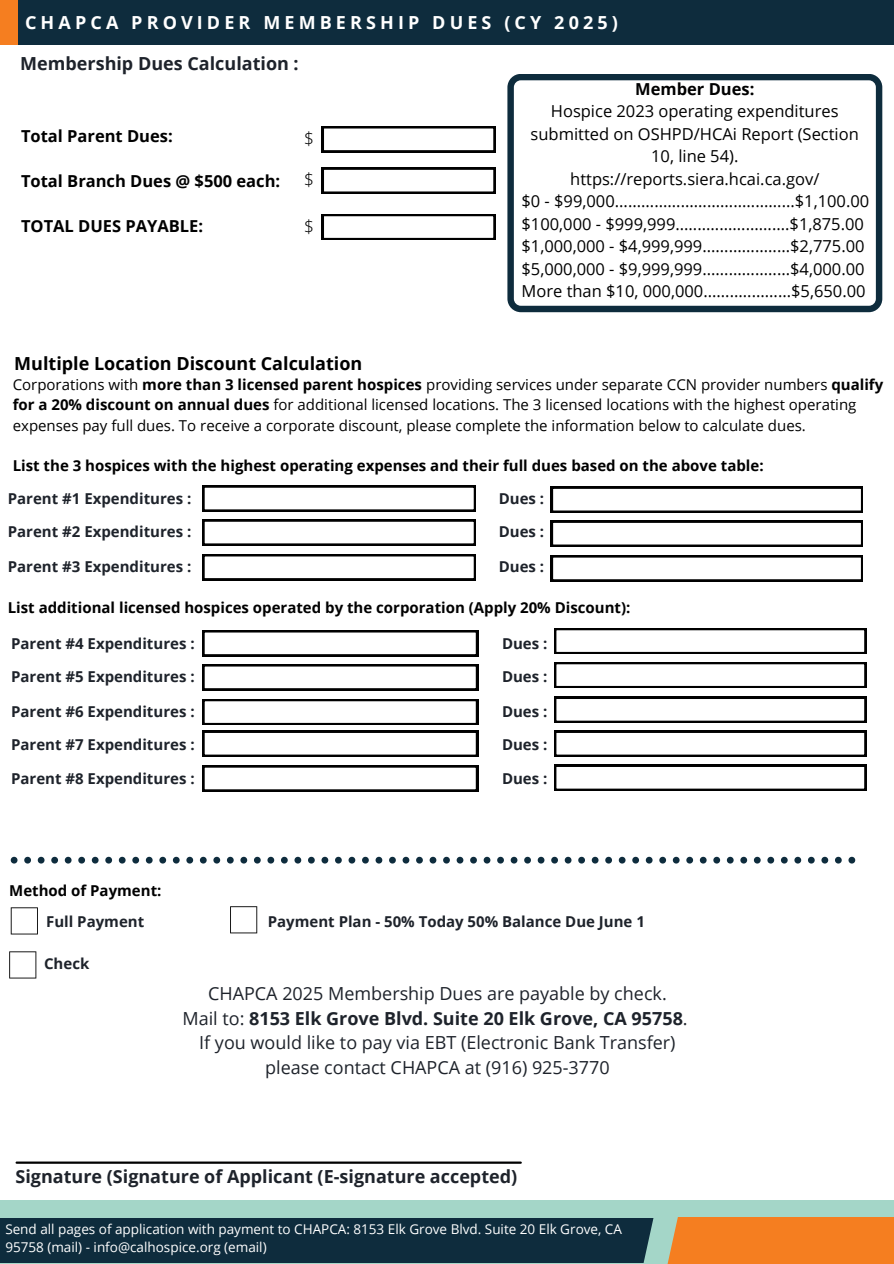
<style>
.page{position:relative;width:894px;height:1264px;background:#fff}
.page>*{position:absolute;margin:0;border:0;box-sizing:border-box;transform-origin:0 0}
.t1{font:18px/24.8px "Open Sans";color:#1e232b;text-align:center}
.t2{font:700 18px "Open Sans";color:#1e232b}
.t3{font:700 18px "Open Sans";letter-spacing:.23em;color:#fff}
.t4{font:700 18px "Open Sans";color:#000}
.t5{font:300 18px "Open Sans";color:#000}
.t6{font:16.5px/22.5px "Open Sans";color:#000;text-align:center}
.t7{font:700 16.5px "Open Sans";color:#000}
.t8{font:15px/20.2px "Open Sans";color:#000}
.t9{font:700 15px "Open Sans";color:#1e232b}
.t10{font:700 15px "Open Sans";color:#000}
.t11{font:13.5px/18px "Open Sans";color:#fff}
.s1{font-weight:700}
</style>
<div class="page">
<div style="left:0;top:1199px;width:893px;height:64px;background:#a4d6c8"></div>
<div style="left:0;top:1217px;width:659px;height:45px;background:#0e2c3d"></div>
<div style="left:655px;top:1217px;width:238px;height:46px;background:#f57e20"></div>
<svg style="left:626px;top:1199px;width:68px;height:64px"></svg>
<div style="left:0;top:0;width:893px;height:44px;background:#0e2c3d"></div>
<div style="left:0;top:0;width:18px;height:44px;background:#f57e20"></div>
<svg style="left:11px;top:856px;width:844px;height:7px"></svg>
<svg style="left:11px;top:907px;width:27px;height:27px"></svg>
<hr style="left:17px;top:1161px;width:503px;height:2px;background:#000">
<svg style="left:507px;top:74px;width:375px;height:238px"></svg>
<svg style="left:322px;top:126px;width:173px;height:26px"></svg>
<svg style="left:202px;top:485px;width:274px;height:26px"></svg>
<svg style="left:202px;top:519px;width:274px;height:26px"></svg>
<svg style="left:202px;top:554px;width:274px;height:26px"></svg>
<svg style="left:550px;top:486px;width:312px;height:26px"></svg>
<svg style="left:550px;top:520px;width:312px;height:26px"></svg>
<svg style="left:550px;top:555px;width:312px;height:26px"></svg>
<svg style="left:202px;top:630px;width:276px;height:26px"></svg>
<svg style="left:202px;top:664px;width:276px;height:26px"></svg>
<svg style="left:554px;top:628px;width:311px;height:26px"></svg>
<svg style="left:554px;top:662px;width:311px;height:26px"></svg>
<svg style="left:554px;top:696px;width:311px;height:26px"></svg>
<svg style="left:202px;top:699px;width:276px;height:57px"></svg>
<svg style="left:202px;top:765px;width:276px;height:26px"></svg>
<svg style="left:554px;top:730px;width:311px;height:26px"></svg>
<svg style="left:554px;top:764px;width:311px;height:26px"></svg>
<svg style="left:230px;top:906px;width:27px;height:27px"></svg>
<svg style="left:9px;top:951px;width:27px;height:27px"></svg>
<svg style="left:322px;top:168px;width:173px;height:25px"></svg>
<svg style="left:322px;top:214px;width:173px;height:26px"></svg>
<h2 class="t3" style="left:25px;top:10px;width:594px">CHAPCA PROVIDER MEMBERSHIP DUES (CY 2025)</h2>
<h2 class="t2" style="left:20px;top:51px;width:280px">Membership Dues Calculation :</h2>
<h2 class="t7" style="left:21px;top:124px;width:153px">Total Parent Dues:</h2>
<h1 class="t7" style="left:21px;top:169px;width:260px">Total Branch Dues @ $500 each:</h1>
<p class="t7" style="left:21px;top:214px;width:184px">TOTAL DUES PAYABLE:</p>
<p class="t5" style="left:304px;top:126px;width:12px">$</p>
<h3 class="t5" style="left:304px;top:167px;width:12px">$</h3>
<h2 class="t5" style="left:304px;top:214px;width:12px">$</h2>
<p class="t6" style="left:521px;top:77px;width:349px"><span class="s1">Member Dues:<br></span>Hospice 2023 operating expenditures submitted on OSHPD/HCAi Report (Section 10, line 54).<br>https://reports.siera.hcai.ca.gov/<br>$0 - $99,000.........................................$1,100.00 $100,000 - $999,999..........................$1,875.00 $1,000,000 - $4,999,999....................$2,775.00 $5,000,000 - $9,999,999....................$4,000.00<br>More than $10, 000,000....................$5,650.00</p>
<p class="t4" style="left:14px;top:351px;width:349px">Multiple Location Discount Calculation</p>
<h3 class="t8" style="left:13px;top:374px;width:871px">Corporations with <span class="s1">more than 3 licensed parent hospices</span> providing services under separate CCN provider numbers <span class="s1">qualify for a 20% discount on annual dues</span> for additional licensed locations. The 3 licensed locations with the highest operating expenses pay full dues. To receive a corporate discount, please complete the information below to calculate dues.</h3>
<h2 class="t10" style="left:13px;top:455px;width:752px">List the 3 hospices with the highest operating expenses and their full dues based on the above table:</h2>
<p class="t9" style="left:8px;top:488px;width:185px">Parent #1 Expenditures :</p>
<h4 class="t9" style="left:498px;top:488px;width:47px">Dues :</h4>
<h4 class="t9" style="left:498px;top:521px;width:47px">Dues :</h4>
<h4 class="t9" style="left:498px;top:556px;width:47px">Dues :</h4>
<h4 class="t10" style="left:8px;top:596px;width:624px">List additional licensed hospices operated by the corporation (Apply 20% Discount):</h4>
<h4 class="t9" style="left:8px;top:521px;width:185px">Parent #2 Expenditures :</h4>
<h4 class="t9" style="left:8px;top:556px;width:185px">Parent #3 Expenditures :</h4>
<h4 class="t9" style="left:11px;top:632px;width:185px">Parent #4 Expenditures :</h4>
<h4 class="t9" style="left:502px;top:632px;width:47px">Dues :</h4>
<h4 class="t9" style="left:502px;top:666px;width:47px">Dues :</h4>
<h4 class="t9" style="left:502px;top:700px;width:47px">Dues :</h4>
<h4 class="t9" style="left:11px;top:666px;width:185px">Parent #5 Expenditures :</h4>
<h4 class="t9" style="left:11px;top:700px;width:185px">Parent #6 Expenditures :</h4>
<h4 class="t9" style="left:11px;top:733px;width:185px">Parent #7 Expenditures :</h4>
<h4 class="t9" style="left:11px;top:768px;width:185px">Parent #8 Expenditures :</h4>
<h4 class="t10" style="left:9px;top:879px;width:154px">Method of Payment:</h4>
<h4 class="t9" style="left:46px;top:910px;width:100px">Full Payment</h4>
<h4 class="t9" style="left:44px;top:953px;width:47px">Check</h4>
<h4 class="t9" style="left:502px;top:733px;width:47px">Dues :</h4>
<h4 class="t9" style="left:502px;top:768px;width:47px">Dues :</h4>
<h4 class="t9" style="left:268px;top:910px;width:378px">Payment Plan - 50% Today 50% Balance Due June 1</h4>
<h4 class="t1" style="left:182px;top:980px;width:506px">CHAPCA 2025 Membership Dues are payable by check.<br>Mail to: <span class="s1">8153 Elk Grove Blvd. Suite 20 Elk Grove, CA 95758</span>.<br>If you would like to pay via EBT (Electronic Bank Transfer) please contact CHAPCA at (916) 925-3770</h4>
<h4 class="t2" style="left:15px;top:1163px;width:503px">Signature (Signature of Applicant (E-signature accepted)</h4>
<h1 class="t11" style="left:5px;top:1220px;width:618px">Send all pages of application with payment to CHAPCA: 8153 Elk Grove Blvd. Suite 20 Elk Grove, CA<br>95758 (mail) - info@calhospice.org (email)</h1>
</div>
